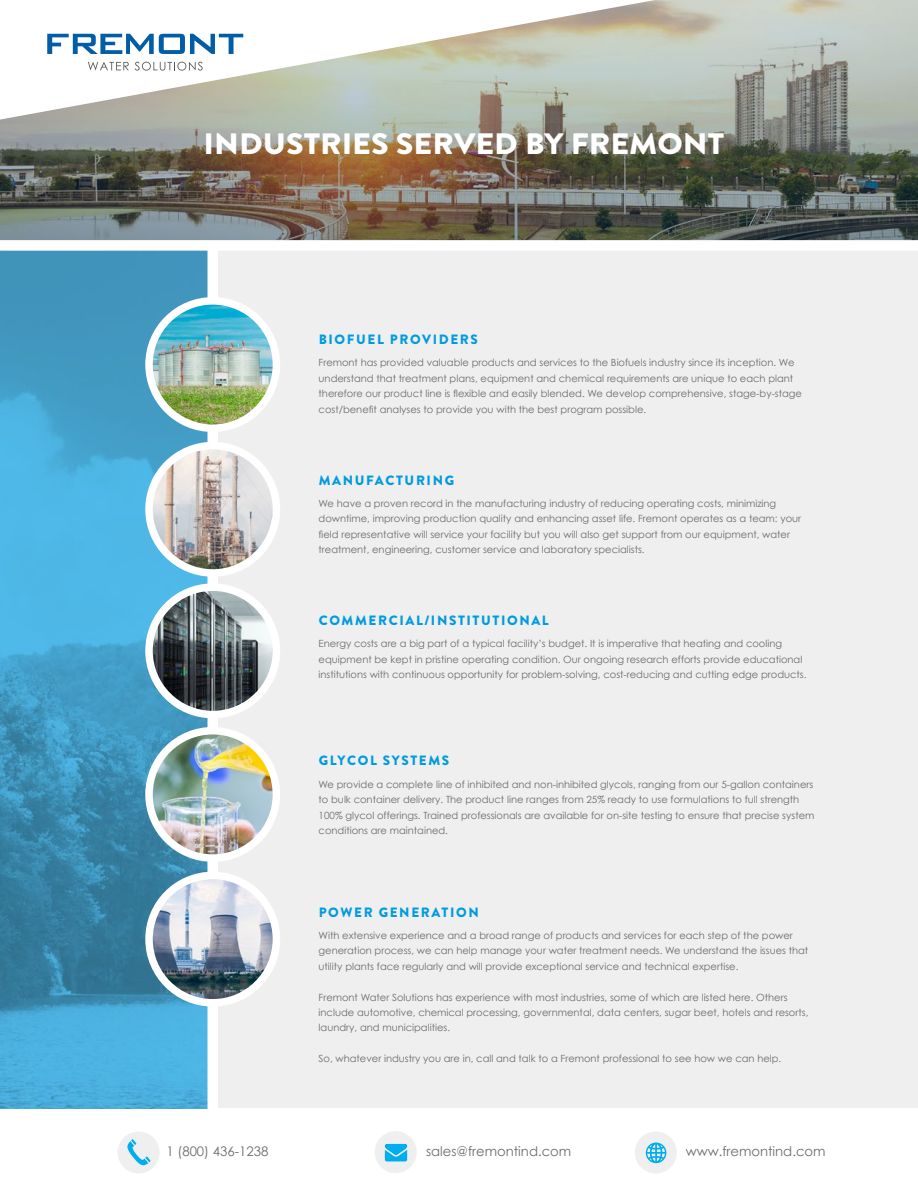
<style>
.page{position:relative;width:918px;height:1188px;background:#fff}
.page>*{position:absolute;margin:0;border:0;box-sizing:border-box;transform-origin:0 0}
.t1{font:900 29.55px "Brandon Grotesque";color:#fff;scale:1.09 1}
.t2{font:900 13.5px "Brandon Grotesque";letter-spacing:.12em;color:#009bde}
.t3{font:13.2px "Century Gothic";color:#6b6c6f}
.t4{font:9.9px/15.5px "Century Gothic";color:#6b6c6f}
</style>
<div class="page">
<div style="left:213px;top:245px;width:705px;height:863px;background:#efeff0"></div>
<img style="left:0;top:251px;width:208px;height:857px">
<img style="left:0;top:0;width:918px;height:240px">
<div style="left:208px;top:245px;width:10px;height:943px;background:#fff"></div>
<svg style="left:0;top:0;width:655px;height:120px"></svg>
<svg style="left:47px;top:34px;width:196px;height:20px"></svg>
<svg style="left:88px;top:62px;width:41px;height:8px"></svg>
<svg style="left:135px;top:62px;width:68px;height:9px"></svg>
<img style="left:149px;top:446px;width:127px;height:127px;border-radius:64px">
<div style="left:145px;top:442px;width:135px;height:135px;border:8px solid #fff;border-radius:50%"></div>
<img style="left:149px;top:587px;width:127px;height:128px;border-radius:64px">
<div style="left:145px;top:583px;width:135px;height:135px;border:8px solid #fff;border-radius:50%"></div>
<img style="left:149px;top:301px;width:127px;height:127px;border-radius:64px">
<div style="left:145px;top:297px;width:135px;height:135px;border:8px solid #fff;border-radius:50%"></div>
<img style="left:149px;top:875px;width:127px;height:128px;border-radius:64px">
<div style="left:145px;top:872px;width:135px;height:135px;border:8px solid #fff;border-radius:50%"></div>
<img style="left:149px;top:731px;width:127px;height:127px;border-radius:64px">
<div style="left:145px;top:727px;width:135px;height:135px;border:8px solid #fff;border-radius:50%"></div>
<div style="left:0;top:240px;width:918px;height:11px;background:#fff"></div>
<div style="left:375px;top:1131px;width:42px;height:42px;background:#efeff0;border-radius:50%"></div>
<svg style="left:385px;top:1144px;width:22px;height:17px"></svg>
<div style="left:118px;top:1131px;width:42px;height:42px;background:#efeff0;border-radius:50%"></div>
<svg style="left:127px;top:1139px;width:23px;height:26px"></svg>
<div style="left:635px;top:1131px;width:42px;height:42px;background:#efeff0;border-radius:50%"></div>
<svg style="left:646px;top:1143px;width:20px;height:20px"></svg>
<h1 class="t1" style="left:204px;top:123px;width:479px">INDUSTRIES SERVED BY FREMONT</h1>
<h2 class="t2" style="left:319px;top:330px;width:161px">BIOFUEL PROVIDERS</h2>
<p class="t4" style="left:319px;top:355px;width:485px">Fremont has provided valuable products and services to the Biofuels industry since its inception. We understand that treatment plans, equipment and chemical requirements are unique to each plant therefore our product line is flexible and easily blended. We develop comprehensive, stage-by-stage cost/benefit analyses to provide you with the best program possible.</p>
<h2 class="t2" style="left:319px;top:470px;width:137px">MANUFACTURING</h2>
<p class="t4" style="left:319px;top:495px;width:484px">We have a proven record in the manufacturing industry of reducing operating costs, minimizing downtime, improving production quality and enhancing asset life. Fremont operates as a team: your field representative will service your facility but you will also get support from our equipment, water treatment, engineering, customer service and laboratory specialists.</p>
<h2 class="t2" style="left:319px;top:611px;width:232px">COMMERCIAL/INSTITUTIONAL</h2>
<p class="t4" style="left:319px;top:636px;width:489px">Energy costs are a big part of a typical facility’s budget. It is imperative that heating and cooling equipment be kept in pristine operating condition. Our ongoing research efforts provide educational institutions with continuous opportunity for problem-solving, cost-reducing and cutting edge products.</p>
<h2 class="t2" style="left:319px;top:751px;width:132px">GLYCOL SYSTEMS</h2>
<p class="t4" style="left:319px;top:776px;width:497px">We provide a complete line of inhibited and non-inhibited glycols, ranging from our 5-gallon containers to bulk container delivery. The product line ranges from 25% ready to use formulations to full strength 100% glycol offerings. Trained professionals are available for on-site testing to ensure that precise system conditions are maintained.</p>
<h2 class="t2" style="left:319px;top:902px;width:162px">POWER GENERATION</h2>
<p class="t4" style="left:319px;top:927px;width:491px">With extensive experience and a broad range of products and services for each step of the power generation process, we can help manage your water treatment needs. We understand the issues that utility plants face regularly and will provide exceptional service and technical expertise.</p>
<p class="t4" style="left:319px;top:989px;width:491px">Fremont Water Solutions has experience with most industries, some of which are listed here. Others include automotive, chemical processing, governmental, data centers, sugar beet, hotels and resorts, laundry, and municipalities.</p>
<p class="t4" style="left:319px;top:1051px;width:464px">So, whatever industry you are in, call and talk to a Fremont professional to see how we can help.</p>
<h3 class="t3" style="left:166px;top:1144px;width:103px">1 (800) 436-1238</h3>
<h3 class="t3" style="left:426px;top:1144px;width:147px">sales@fremontind.com</h3>
<h3 class="t3" style="left:686px;top:1144px;width:141px">www.fremontind.com</h3>
</div>
